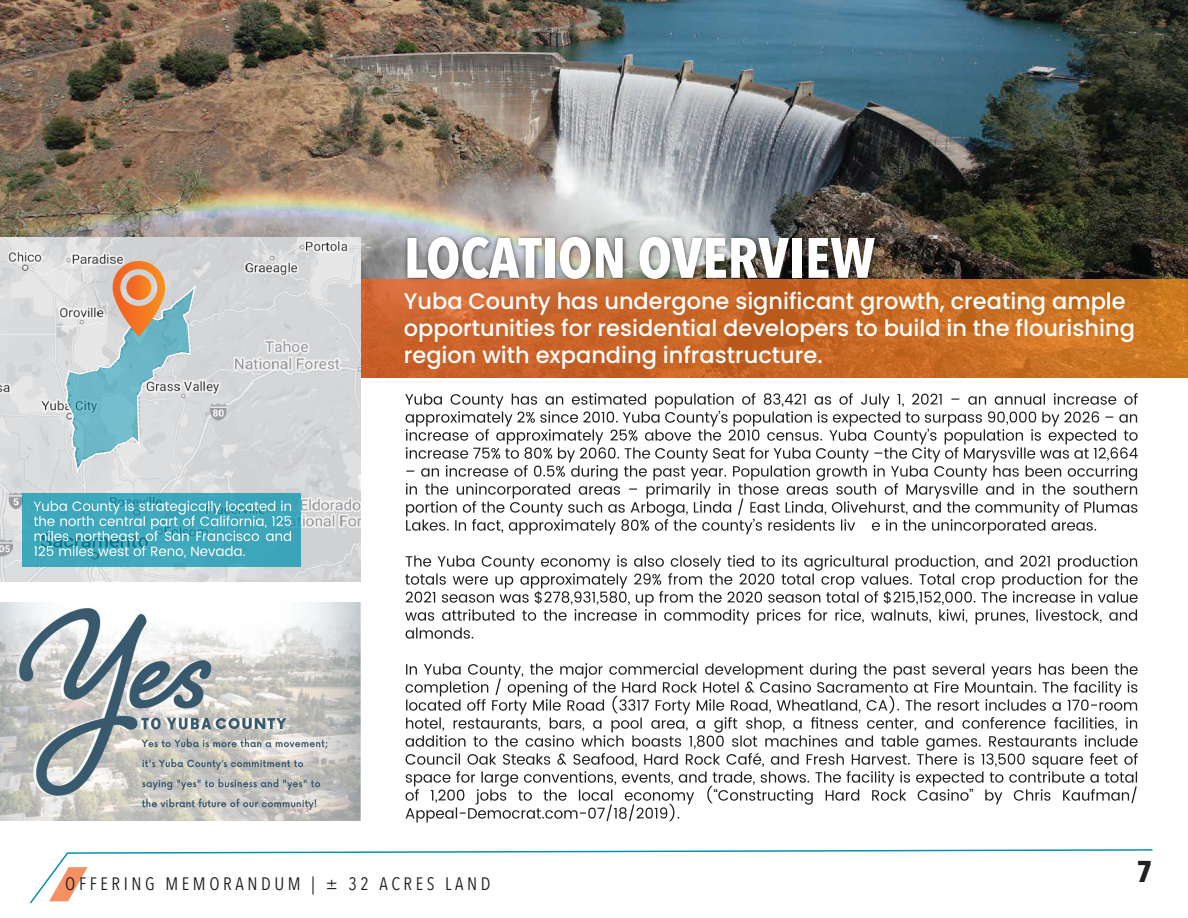
<style>
.page{position:relative;width:1188px;height:918px;background:#fff}
.page>*{position:absolute;margin:0;border:0;box-sizing:border-box;transform-origin:0 0}
.t1{font:700 56.25px "Avenir Next Condensed";color:#fff}
.t2{font:700 30px "Avenir Next Condensed";color:#231f20}
.t3{font:500 22.5px/27px "Poppins";color:#fff}
.t4{font:18px "Avenir Next Condensed";letter-spacing:.2em;color:#231f20}
</style>
<div class="page">
<img style="left:0;top:0;width:1188px;height:279px">
<svg style="left:405px;top:393px;width:733px;height:141px"></svg>
<svg style="left:405px;top:555px;width:733px;height:84px"></svg>
<svg style="left:406px;top:663px;width:732px;height:159px"></svg>
<img style="left:397px;top:223px;width:486px;height:56px">
<svg style="left:361px;top:279px;width:827px;height:98px;background:#c96927"></svg>
<svg style="left:30px;top:849px;width:1123px;height:55px"></svg>
<svg style="left:49px;top:867px;width:39px;height:34px"></svg>
<img style="left:0;top:238px;width:361px;height:343px">
<div style="left:22px;top:494px;width:279px;height:73px;background:#3ea7bc"></div>
<svg style="left:34px;top:501px;width:257px;height:57px"></svg>
<svg style="left:64px;top:261px;width:133px;height:215px;background:#b9c9ca"></svg>
<svg style="left:126px;top:275px;width:25px;height:25px"></svg>
<img style="left:0;top:603px;width:361px;height:217px">
<h1 class="t1" style="left:404px;top:224px;width:473px">LOCATION OVERVIEW</h1>
<p class="t3" style="left:404px;top:287px;width:733px">Yuba County has undergone significant growth, creating ample opportunities for residential developers to build in the flourishing region with expanding infrastructure.</p>
<p class="t4" style="left:65px;top:868px;width:427px">OFFERING MEMORANDUM | ± 32 ACRES LAND</p>
<h2 class="t2" style="left:1137px;top:853px;width:17px">7</h2>
</div>
